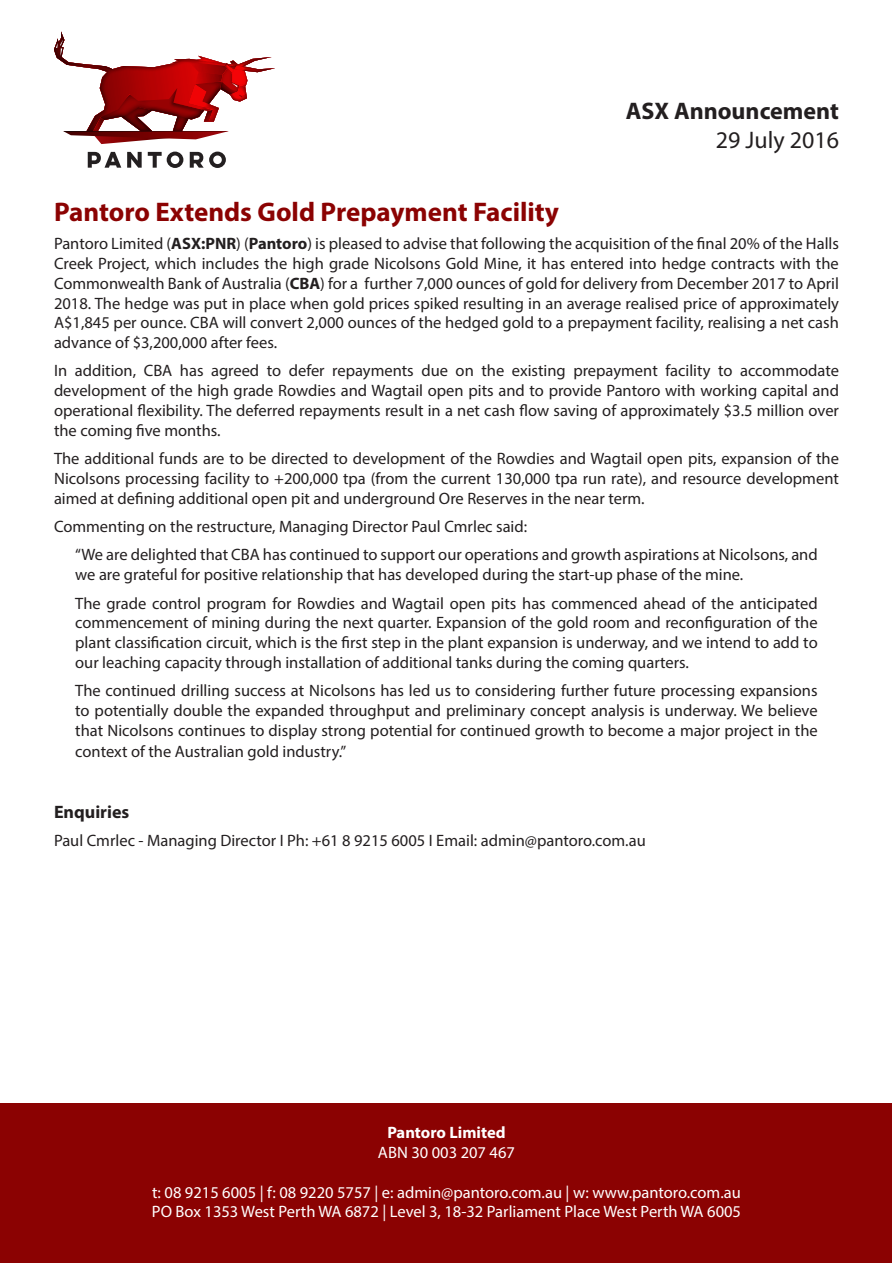
<style>
.page{position:relative;width:893px;height:1263px;background:#fff}
.page>*{position:absolute;margin:0;border:0;box-sizing:border-box;transform-origin:0 0}
.Heading_1{font:700 27px "Myriad Pro";color:#8b0202}
.t1{font:700 24px "Myriad Pro";color:#231f20}
.t2{font:24px "Myriad Pro";color:#231f20}
.Heading_2{font:700 18px "Myriad Pro";color:#231f20}
.t3{font:16.5px/19.8px "Myriad Pro";color:#231f20;text-align:justify}
.t4{font:16.5px "Myriad Pro";color:#fff}
.t5{font:700 16.5px "Myriad Pro";color:#fff}
.s1{font-weight:700}
</style>
<div class="page">
<div style="left:1px;top:1103px;width:891px;height:160px;background:#8b0202"></div>
<svg style="left:54px;top:32px;width:221px;height:112px"></svg>
<svg style="left:88px;top:152px;width:33px;height:16px"></svg>
<svg style="left:127px;top:152px;width:15px;height:16px"></svg>
<svg style="left:148px;top:152px;width:35px;height:16px"></svg>
<svg style="left:190px;top:152px;width:36px;height:16px"></svg>
<p class="t1" style="left:626px;top:95px;width:215px">ASX Announcement</p>
<p class="t2" style="left:716px;top:125px;width:125px">29 July 2016</p>
<p class="Heading_1" style="left:54px;top:194px;width:507px">Pantoro Extends Gold Prepayment Facility</p>
<p class="t3" style="left:54px;top:233px;width:786px">Pantoro Limited (<span class="s1">ASX:PNR</span>) (<span class="s1">Pantoro</span>) is pleased to advise that following the acquisition of the final 20% of the Halls Creek Project, which includes the high grade Nicolsons Gold Mine, it has entered into hedge contracts with the Commonwealth Bank of Australia (<span class="s1">CBA</span>) for a further 7,000 ounces of gold for delivery from December 2017 to April 2018. The hedge was put in place when gold prices spiked resulting in an average realised price of approximately A$1,845 per ounce. CBA will convert 2,000 ounces of the hedged gold to a prepayment facility, realising a net cash advance of $3,200,000 after fees.</p>
<p class="t3" style="left:54px;top:361px;width:787px">In addition, CBA has agreed to defer repayments due on the existing prepayment facility to accommodate development of the high grade Rowdies and Wagtail open pits and to provide Pantoro with working capital and operational flexibility. The deferred repayments result in a net cash flow saving of approximately $3.5 million over the coming five months.</p>
<p class="t3" style="left:54px;top:448px;width:786px">The additional funds are to be directed to development of the Rowdies and Wagtail open pits, expansion of the Nicolsons processing facility to +200,000 tpa (from the current 130,000 tpa run rate), and resource development aimed at defining additional open pit and underground Ore Reserves in the near term.</p>
<p class="t3" style="left:54px;top:516px;width:475px">Commenting on the restructure, Managing Director Paul Cmrlec said:</p>
<p class="t3" style="left:75px;top:545px;width:744px">“We are delighted that CBA has continued to support our operations and growth aspirations at Nicolsons, and we are grateful for positive relationship that has developed during the start-up phase of the mine.</p>
<p class="t3" style="left:75px;top:593px;width:744px">The grade control program for Rowdies and Wagtail open pits has commenced ahead of the anticipated commencement of mining during the next quarter. Expansion of the gold room and reconfiguration of the plant classification circuit, which is the first step in the plant expansion is underway, and we intend to add to our leaching capacity through installation of additional tanks during the coming quarters.</p>
<p class="t3" style="left:75px;top:680px;width:744px">The continued drilling success at Nicolsons has led us to considering further future processing expansions to potentially double the expanded throughput and preliminary concept analysis is underway. We believe that Nicolsons continues to display strong potential for continued growth to become a major project in the</p>
<p class="t3" style="left:75px;top:742px;width:272px">context of the Australian gold industry.”</p>
<p class="Heading_2" style="left:54px;top:800px;width:77px">Enquiries</p>
<p class="t3" style="left:54px;top:830px;width:593px">Paul Cmrlec - Managing Director I Ph: +61 8 9215 6005 I Email: admin@pantoro.com.au</p>
<p class="t5" style="left:387px;top:1122px;width:120px">Pantoro Limited</p>
<p class="t4" style="left:378px;top:1142px;width:138px">ABN 30 003 207 467</p>
<p class="t4" style="left:152px;top:1182px;width:590px">t: 08 9215 6005 | f: 08 9220 5757 | e: admin@pantoro.com.au | w: www.pantoro.com.au</p>
<p class="t4" style="left:152px;top:1202px;width:591px">PO Box 1353 West Perth WA 6872 | Level 3, 18-32 Parliament Place West Perth WA 6005</p>
</div>
